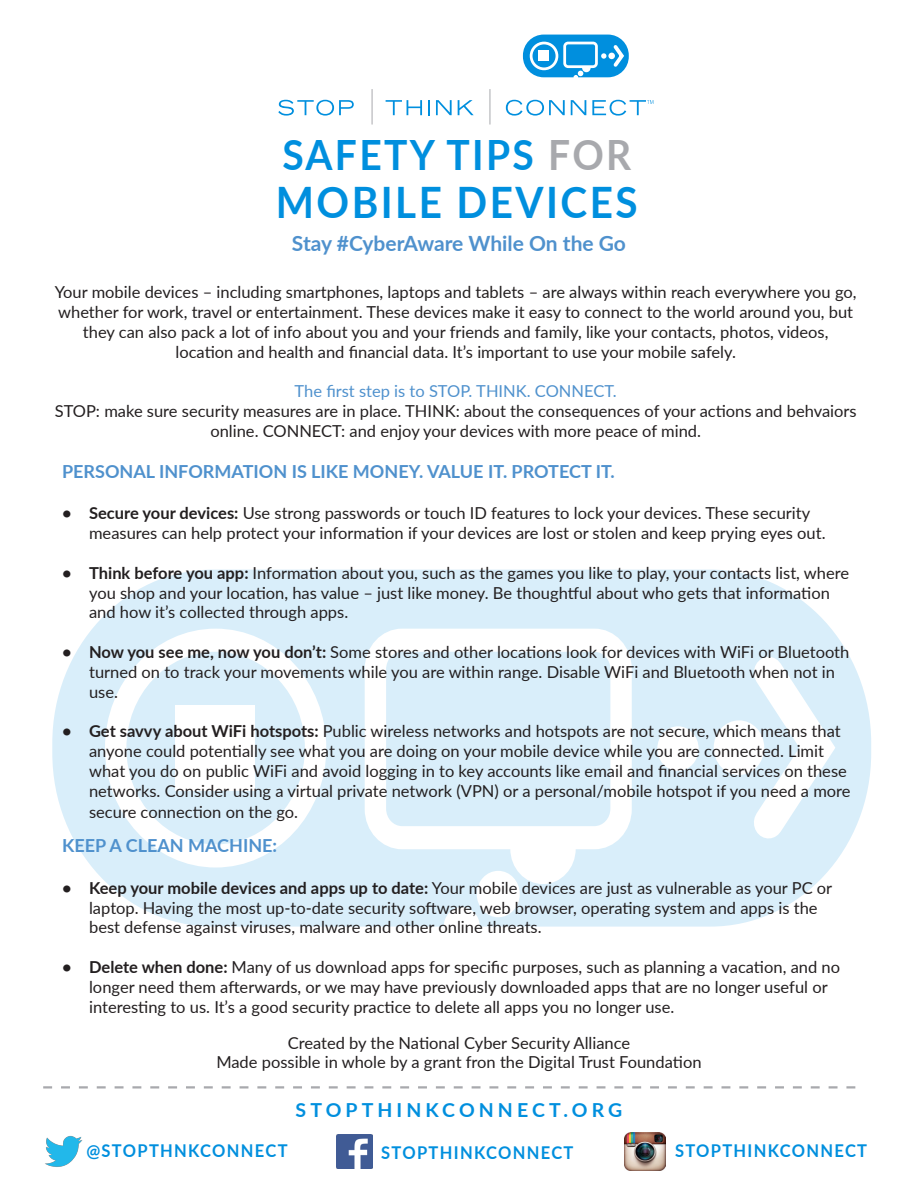
<style>
.page{position:relative;width:918px;height:1188px;background:#fff}
.page>*{position:absolute;margin:0;border:0;box-sizing:border-box;transform-origin:0 0}
.t1{font:700 43.35px "Lato";letter-spacing:.06em;color:#008fde;scale:.93 1}
.t2{font:700 41.7px "Lato";letter-spacing:.06em;color:#008fde;scale:.93 1}
.t3{font:700 21px "Lato";letter-spacing:-.005em;color:#4f91cd}
.t4{font:700 19.35px "Lato";letter-spacing:.21em;color:#008fde}
.t5{font:700 18px "Lato";color:#4f91cd}
.t6{font:700 17.7px "Lato";letter-spacing:.08em;color:#008fde;scale:.93 1}
.t7{font:16.5px/19.8px "Lato";color:#231f20}
.s1{color:#a8a9ad}
.s2{color:#4f91cd}
.s3{font-weight:700}
</style>
<div class="page">
<div style="left:52px;top:570px;width:819px;height:357px;background:#d9eefa;border-radius:167px"></div>
<svg style="left:728px;top:630px;width:125px;height:235px"></svg>
<div style="left:714px;top:720px;width:50px;height:55px;background:#fff;border-radius:50%"></div>
<div style="left:510px;top:813px;width:66px;height:71px;background:#fff;border-radius:50%"></div>
<div style="left:477px;top:871px;width:43px;height:46px;background:#fff;border-radius:50%"></div>
<div style="left:657px;top:726px;width:42px;height:45px;background:#fff;border-radius:50%"></div>
<div style="left:175px;top:705px;width:79px;height:85px;background:#fff"></div>
<div style="left:105px;top:629px;width:222px;height:238px;border:22px solid #fff;border-radius:50%"></div>
<div style="left:444px;top:907px;width:36px;height:39px;background:#fff;border-radius:50%"></div>
<div style="left:375px;top:640px;width:246px;height:198px;background:#d9eefa;border-radius:28px"></div>
<div style="left:364px;top:629px;width:268px;height:220px;border:22px solid #fff;border-radius:28px"></div>
<div style="left:523px;top:35px;width:106px;height:42px;background:#008fde;border-radius:21px"></div>
<div style="left:582px;top:64px;width:9px;height:8px;background:#fff;border-radius:50%"></div>
<svg style="left:601px;top:42px;width:25px;height:28px"></svg>
<div style="left:539px;top:51px;width:10px;height:10px;background:#fff"></div>
<div style="left:530px;top:42px;width:28px;height:28px;border:3px solid #fff;border-radius:50%"></div>
<svg style="left:278px;top:100px;width:76px;height:16px"></svg>
<svg style="left:386px;top:100px;width:36px;height:15px"></svg>
<svg style="left:428px;top:100px;width:2px;height:15px"></svg>
<svg style="left:436px;top:100px;width:16px;height:15px"></svg>
<svg style="left:458px;top:100px;width:16px;height:15px"></svg>
<svg style="left:506px;top:100px;width:59px;height:16px"></svg>
<svg style="left:571px;top:100px;width:15px;height:15px"></svg>
<hr style="left:372px;top:89px;width:1px;height:36px;background:#a8a9ad">
<hr style="left:490px;top:89px;width:1px;height:36px;background:#a8a9ad">
<svg style="left:574px;top:71px;width:9px;height:7px"></svg>
<div style="left:563px;top:42px;width:35px;height:26px;border:3px solid #fff;border-radius:3px"></div>
<svg style="left:592px;top:100px;width:61px;height:16px"></svg>
<img style="left:45px;top:1136px;width:38px;height:31px">
<img style="left:336px;top:1134px;width:36px;height:35px">
<img style="left:624px;top:1132px;width:42px;height:39px">
<svg style="left:43px;top:1086px;width:812px;height:3px"></svg>
<p class="t2" style="left:282px;top:124px;width:377px">SAFETY TIPS <span class="s1">FOR</span></p>
<p class="t1" style="left:276px;top:170px;width:391px">MOBILE DEVICES</p>
<p class="t3" style="left:292px;top:228px;width:336px">Stay #CyberAware While On the Go</p>
<p class="t7" style="left:55px;top:282px;width:803px;text-align:center">Your mobile devices – including smartphones, laptops and tablets – are always within reach everywhere you go, whether for work, travel or entertainment. These devices make it easy to connect to the world around you, but they can also pack a lot of info about you and your friends and family, like your contacts, photos, videos, location and health and financial data. It’s important to use your mobile safely.</p>
<p class="t7" style="left:55px;top:381px;width:803px;text-align:center"><span class="s2">The first step is to STOP. THINK. CONNECT.<br></span>STOP: make sure security measures are in place. THINK: about the consequences of your actions and behvaiors online. CONNECT: and enjoy your devices with more peace of mind.</p>
<p class="t5" style="left:62px;top:458px;width:554px">PERSONAL INFORMATION IS LIKE MONEY. VALUE IT. PROTECT IT.</p>
<p class="t7" style="left:89px;top:503px;width:738px;text-indent:-27px"><span class="s3">• Secure your devices:</span> Use strong passwords or touch ID features to lock your devices. These security measures can help protect your information if your devices are lost or stolen and keep prying eyes out.</p>
<p class="t7" style="left:89px;top:562px;width:762px;text-indent:-27px"><span class="s3">• Think before you app:</span> Information about you, such as the games you like to play, your contacts list, where you shop and your location, has value – just like money. Be thoughtful about who gets that information and how it’s collected through apps.</p>
<p class="t7" style="left:89px;top:641px;width:762px;text-indent:-27px"><span class="s3">• Now you see me, now you don’t:</span> Some stores and other locations look for devices with WiFi or Bluetooth turned on to track your movements while you are within range. Disable WiFi and Bluetooth when not in use.</p>
<p class="t7" style="left:89px;top:721px;width:763px;text-indent:-27px"><span class="s3">• Get savvy about WiFi hotspots:</span> Public wireless networks and hotspots are not secure, which means that anyone could potentially see what you are doing on your mobile device while you are connected. Limit what you do on public WiFi and avoid logging in to key accounts like email and financial services on these networks. Consider using a virtual private network (VPN) or a personal/mobile hotspot if you need a more</p>
<p class="t7" style="left:89px;top:802px;width:211px">secure connection on the go.</p>
<p class="t5" style="left:62px;top:833px;width:217px">KEEP A CLEAN MACHINE:</p>
<p class="t7" style="left:89px;top:877px;width:745px;text-indent:-27px"><span class="s3">• Keep your mobile devices and apps up to date:</span> Your mobile devices are just as vulnerable as your PC or laptop. Having the most up-to-date security software, web browser, operating system and apps is the best defense against viruses, malware and other online threats.</p>
<p class="t7" style="left:89px;top:956px;width:753px;text-indent:-27px"><span class="s3">• Delete when done:</span> Many of us download apps for specific purposes, such as planning a vacation, and no longer need them afterwards, or we may have previously downloaded apps that are no longer useful or interesting to us. It’s a good security practice to delete all apps you no longer use.</p>
<p class="t7" style="left:216px;top:1032px;width:487px;text-align:center">Created by the National Cyber Security Alliance<br>Made possible in whole by a grant fron the Digital Trust Foundation</p>
<p class="t4" style="left:296px;top:1096px;width:328px">STOPTHINKCONNECT.ORG</p>
<p class="t6" style="left:86px;top:1138px;width:218px">@STOPTHNKCONNECT</p>
<p class="t6" style="left:381px;top:1139px;width:208px">STOPTHINKCONNECT</p>
<p class="t6" style="left:675px;top:1137px;width:208px">STOPTHINKCONNECT</p>
</div>
